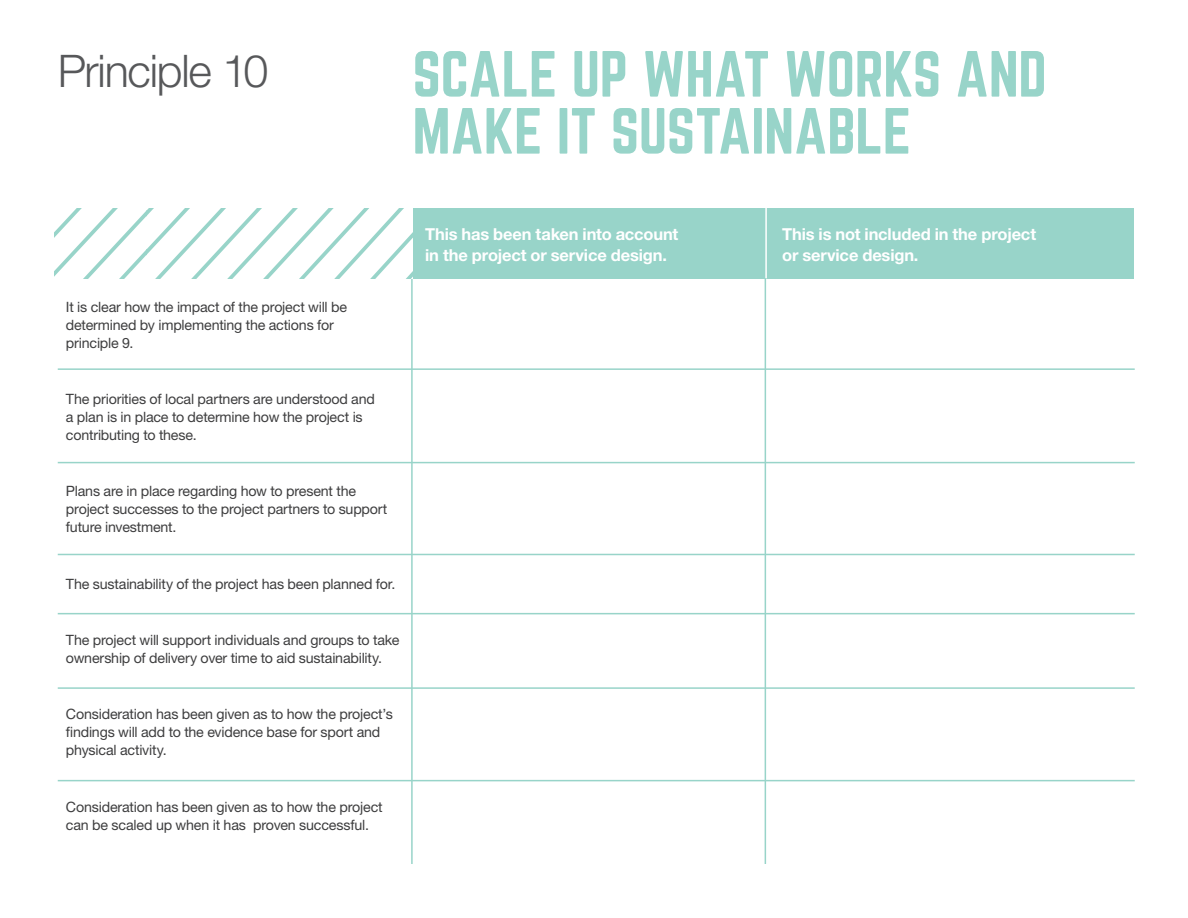
<style>
.page{position:relative;width:1188px;height:918px;background:#fff}
.page>*{position:absolute;margin:0;border:0;box-sizing:border-box;transform-origin:0 0}
.t1{font:57px/57px "Norwester";letter-spacing:-.01em;color:#98d4c9}
.t2{font:300 45px "Helvetica Neue";letter-spacing:-.03em;color:#57585a}
.t3{font:700 16.5px/21px "Helvetica Neue";letter-spacing:-.01em;color:#fff}
.t4{font:14.25px/18px "Helvetica Neue";letter-spacing:-.015em;color:#3e3e3f}
</style>
<div class="page">
<hr style="left:58px;top:613px;width:1077px;height:1px;background:#98d4c9">
<hr style="left:58px;top:687px;width:1077px;height:2px;background:#98d4c9">
<hr style="left:58px;top:780px;width:1077px;height:1px;background:#98d4c9">
<div style="left:412px;top:208px;width:722px;height:70px;background:#98d4c9"></div>
<hr style="left:411px;top:278px;width:2px;height:586px;background:#98d4c9">
<hr style="left:765px;top:162px;width:2px;height:116px;background:#fff">
<hr style="left:765px;top:278px;width:1px;height:586px;background:#98d4c9">
<svg style="left:54px;top:208px;width:358px;height:70px"></svg>
<hr style="left:58px;top:554px;width:1077px;height:1px;background:#98d4c9">
<hr style="left:58px;top:462px;width:1077px;height:1px;background:#98d4c9">
<hr style="left:58px;top:368px;width:1077px;height:2px;background:#98d4c9">
<h2 class="t2" style="left:58px;top:44px;width:212px">Principle 10</h2>
<h1 class="t1" style="left:412px;top:48px;width:636px">SCALE UP WHAT WORKS AND<br>MAKE IT SUSTAINABLE</h1>
<p class="t4" style="left:66px;top:298px;width:283px">It is clear how the impact of the project will be determined by implementing the actions for principle 9.</p>
<p class="t4" style="left:66px;top:390px;width:311px">The priorities of local partners are understood and a plan is in place to determine how the project is contributing to these.</p>
<p class="t4" style="left:66px;top:482px;width:323px">Plans are in place regarding how to present the project successes to the project partners to support future investment.</p>
<p class="t4" style="left:66px;top:574px;width:331px">The sustainability of the project has been planned for.</p>
<p class="t4" style="left:66px;top:631px;width:335px">The project will support individuals and groups to take ownership of delivery over time to aid sustainability.</p>
<p class="t4" style="left:66px;top:705px;width:328px">Consideration has been given as to how the project’s findings will add to the evidence base for sport and physical activity.</p>
<p class="t4" style="left:66px;top:797px;width:318px">Consideration has been given as to how the project can be scaled up when it has proven successful.</p>
<p class="t3" style="left:425px;top:223px;width:255px">This has been taken into account in the project or service design.</p>
<p class="t3" style="left:782px;top:223px;width:255px">This is not included in the project or service design.</p>
</div>
